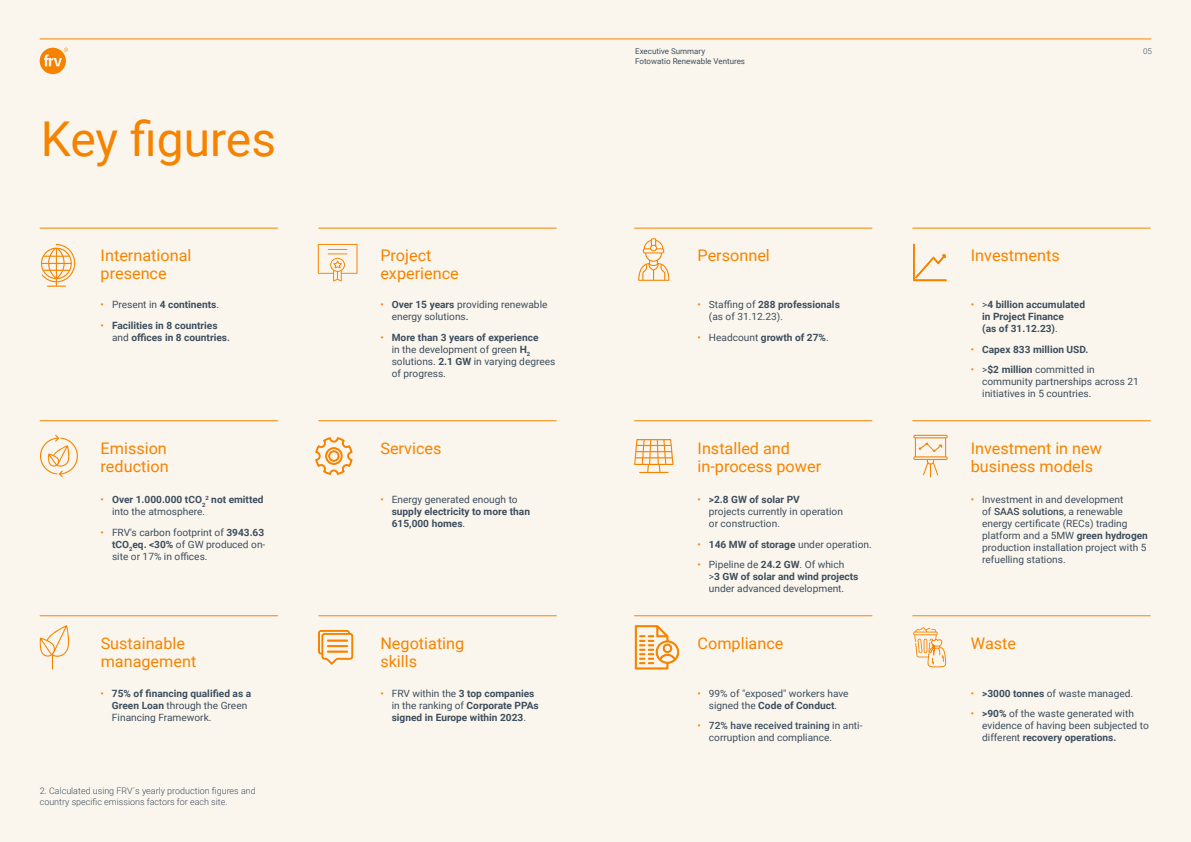
<style>
.page{position:relative;width:1191px;height:842px;background:#fff}
.page>*{position:absolute;margin:0;border:0;box-sizing:border-box;transform-origin:0 0}
.t1{font:48px "Roboto";letter-spacing:-.005em;color:#f68300}
.t2{font:16px/18px "Roboto";color:#f68300}
.t3{font:10px/12px "Roboto";color:#3d4e5e}
.t4{font:700 10px/12px "Roboto";color:#3d4e5e}
.t5{font:300 9px/10.8px "Roboto";color:#3d4e5e}
.t6{font:8px/10px "Roboto";color:#3d4e5e}
.t7{font:300 8px "Roboto";color:#3d4e5e}
.s1{font-weight:400;color:#f68300}
.s2{font-weight:400}
.s3{font-weight:500}
.s4{color:#f68300}
.s5{font-weight:700}
</style>
<div class="page">
<div style="left:0;top:0;width:595px;height:842px;background:#fbf6ed"></div>
<div style="left:595px;top:0;width:596px;height:842px;background:#fbf6ed"></div>
<hr style="left:40px;top:39px;width:1111px;height:1px;background:#f68300">
<svg style="left:40px;top:48px;width:28px;height:26px"></svg>
<svg style="left:41px;top:244px;width:34px;height:43px"></svg>
<svg style="left:40px;top:435px;width:38px;height:42px"></svg>
<svg style="left:39px;top:625px;width:31px;height:44px"></svg>
<svg style="left:315px;top:437px;width:37px;height:38px"></svg>
<svg style="left:318px;top:244px;width:39px;height:37px"></svg>
<svg style="left:318px;top:630px;width:35px;height:35px"></svg>
<svg style="left:638px;top:238px;width:31px;height:43px"></svg>
<svg style="left:634px;top:439px;width:39px;height:34px"></svg>
<svg style="left:913px;top:244px;width:33px;height:37px"></svg>
<svg style="left:913px;top:435px;width:34px;height:42px"></svg>
<svg style="left:635px;top:625px;width:44px;height:44px"></svg>
<svg style="left:913px;top:627px;width:33px;height:40px"></svg>
<hr style="left:40px;top:228px;width:238px;height:1px;background:#f68300">
<hr style="left:40px;top:420px;width:238px;height:1px;background:#f68300">
<hr style="left:40px;top:615px;width:238px;height:1px;background:#f68300">
<hr style="left:634px;top:228px;width:238px;height:1px;background:#f68300">
<hr style="left:634px;top:420px;width:238px;height:1px;background:#f68300">
<hr style="left:634px;top:615px;width:238px;height:1px;background:#f68300">
<hr style="left:318px;top:228px;width:238px;height:1px;background:#f68300">
<hr style="left:318px;top:420px;width:238px;height:1px;background:#f68300">
<hr style="left:318px;top:615px;width:238px;height:1px;background:#f68300">
<hr style="left:912px;top:228px;width:238px;height:1px;background:#f68300">
<hr style="left:912px;top:420px;width:238px;height:1px;background:#f68300">
<hr style="left:912px;top:615px;width:238px;height:1px;background:#f68300">
<h1 class="t1" style="left:41px;top:105px;width:237px">Key figures</h1>
<p class="t6" style="left:635px;top:46px;width:111px">Executive Summary<br>Fotowatio Renewable Ventures</p>
<h2 class="t2" style="left:101px;top:246px;width:92px">International presence</h2>
<h2 class="t2" style="left:380px;top:246px;width:80px">Project experience</h2>
<h2 class="t2" style="left:697px;top:246px;width:74px">Personnel</h2>
<h2 class="t2" style="left:971px;top:246px;width:90px">Investments</h2>
<p class="t7" style="left:1143px;top:45px;width:10px">05</p>
<p class="t4" style="left:101px;top:298px;width:120px"><span class="s1">•</span> <span class="s2">Present in</span> 4 continents<span class="s2">.</span></p>
<p class="t4" style="left:112px;top:319px;width:119px;text-indent:-11px"><span class="s1">•</span> Facilities in 8 countries <span class="s2">and</span> offices in 8 countries<span class="s3">.</span></p>
<p class="t3" style="left:392px;top:298px;width:157px;text-indent:-11px"><span class="s4">•</span> <span class="s5">Over 15 years</span> providing renewable energy solutions<span class="s3">.</span></p>
<p class="t3" style="left:392px;top:331px;width:165px;text-indent:-11px"><span class="s4">•</span> <span class="s5">More than 3 years of experience<br></span>in the development of green <span class="s5">H</span><sub>2 </sub>solutions. <span class="s5">2.1 GW</span> in varying degrees of progress.</p>
<h2 class="t2" style="left:101px;top:438px;width:68px">Emission</h2>
<h2 class="t2" style="left:380px;top:438px;width:63px">Services</h2>
<h2 class="t2" style="left:101px;top:456px;width:69px">reduction</h2>
<p class="t4" style="left:112px;top:493px;width:153px;text-indent:-11px"><span class="s1">•</span> Over 1.000.000 tCO<sub>2</sub><sup>2</sup> not emitted <span class="s2">into the atmosphere.</span></p>
<p class="t3" style="left:112px;top:526px;width:155px;text-align:justify;text-indent:-11px"><span class="s4">•</span> FRV's carbon footprint of <span class="s5">3943.63 tCO</span><sub>2</sub><span class="s5">eq. &lt;30%</span> of GW produced on&shy;site or 17% in offices.</p>
<p class="t4" style="left:392px;top:493px;width:140px;text-indent:-11px"><span class="s1">•</span> <span class="s2">Energy generated enough to </span>supply electricity to more than<br>615,000 homes<span class="s2">.</span></p>
<p class="t3" style="left:709px;top:298px;width:132px;text-indent:-11px"><span class="s4">•</span> Staffing of <span class="s5">288 professionals </span>(as of 31.12.23).</p>
<p class="t4" style="left:697px;top:331px;width:133px"><span class="s1">•</span> <span class="s2">Headcount</span> growth of 27%<span class="s2">.</span></p>
<h2 class="t2" style="left:697px;top:438px;width:125px">Installed and in-process power</h2>
<p class="t3" style="left:709px;top:493px;width:135px;text-indent:-11px"><span class="s4">•</span> <span class="s5">&gt;2.8 GW of solar PV<br></span>projects currently in operation or construction.</p>
<p class="t3" style="left:697px;top:538px;width:176px"><span class="s4">•</span> <span class="s5">146 MW of storage</span> under operation.</p>
<p class="t3" style="left:709px;top:558px;width:151px;text-indent:-11px"><span class="s4">•</span> Pipeline de <span class="s5">24.2 GW</span>. Of which<br>&gt;<span class="s5">3 GW of solar and wind projects </span>under advanced development.</p>
<p class="t4" style="left:982px;top:298px;width:104px;text-indent:-11px"><span class="s1">•</span> <span class="s2">&gt;</span>4 billion accumulated in Project Finance<br>(as of 31.12.23)<span class="s2">.</span></p>
<p class="t4" style="left:970px;top:343px;width:119px"><span class="s1">•</span> Capex 833 million USD.</p>
<p class="t3" style="left:982px;top:363px;width:158px;text-indent:-11px"><span class="s4">•</span> &gt;<span class="s5">$2 million</span> committed in community partnerships across 21 initiatives in 5 countries.</p>
<h2 class="t2" style="left:970px;top:438px;width:133px">Investment in new business models</h2>
<p class="t3" style="left:982px;top:493px;width:167px;text-indent:-11px"><span class="s4">•</span> Investment in and development<br>of <span class="s3">SAAS solutions</span>, a renewable energy certificate (RECs) trading platform and a 5MW <span class="s5">green hydrogen </span>production installation project with 5 refuelling stations.</p>
<h2 class="t2" style="left:101px;top:633px;width:86px">Sustainable</h2>
<h2 class="t2" style="left:697px;top:633px;width:87px">Compliance</h2>
<h2 class="t2" style="left:971px;top:633px;width:47px">Waste</h2>
<h2 class="t2" style="left:101px;top:651px;width:97px">management</h2>
<h2 class="t2" style="left:380px;top:633px;width:85px">Negotiating skills</h2>
<p class="t4" style="left:112px;top:687px;width:141px;text-indent:-11px"><span class="s1">•</span> 75% of financing qualified as a<br>Green Loan <span class="s2">through the Green<br>Financing Framework.</span></p>
<p class="t5" style="left:40px;top:785px;width:218px">2. Calculated using FRV´s yearly production figures and country specific emissions factors for each site.</p>
<p class="t4" style="left:392px;top:687px;width:149px;text-indent:-11px"><span class="s1">•</span> <span class="s2">FRV within the</span> 3 top companies <span class="s2">in the ranking of</span> Corporate PPAs signed in Europe within 2023<span class="s2">.</span></p>
<p class="t3" style="left:697px;top:687px;width:153px;text-align:center"><span class="s4">•</span> 99% of "exposed" workers have signed the <span class="s5">Code of Conduct</span>.</p>
<p class="t3" style="left:709px;top:719px;width:155px;text-indent:-11px"><span class="s4">•</span> <span class="s3">72% have received training</span> in anti&shy;corruption and compliance.</p>
<p class="t3" style="left:970px;top:687px;width:164px"><span class="s4">•</span> <span class="s5">&gt;3000 tonnes</span> of waste managed.</p>
<p class="t3" style="left:982px;top:707px;width:168px;text-indent:-11px"><span class="s4">•</span> <span class="s5">&gt;90%</span> of the waste generated with evidence of having been subjected to different <span class="s5">recovery operations.</span></p>
</div>
